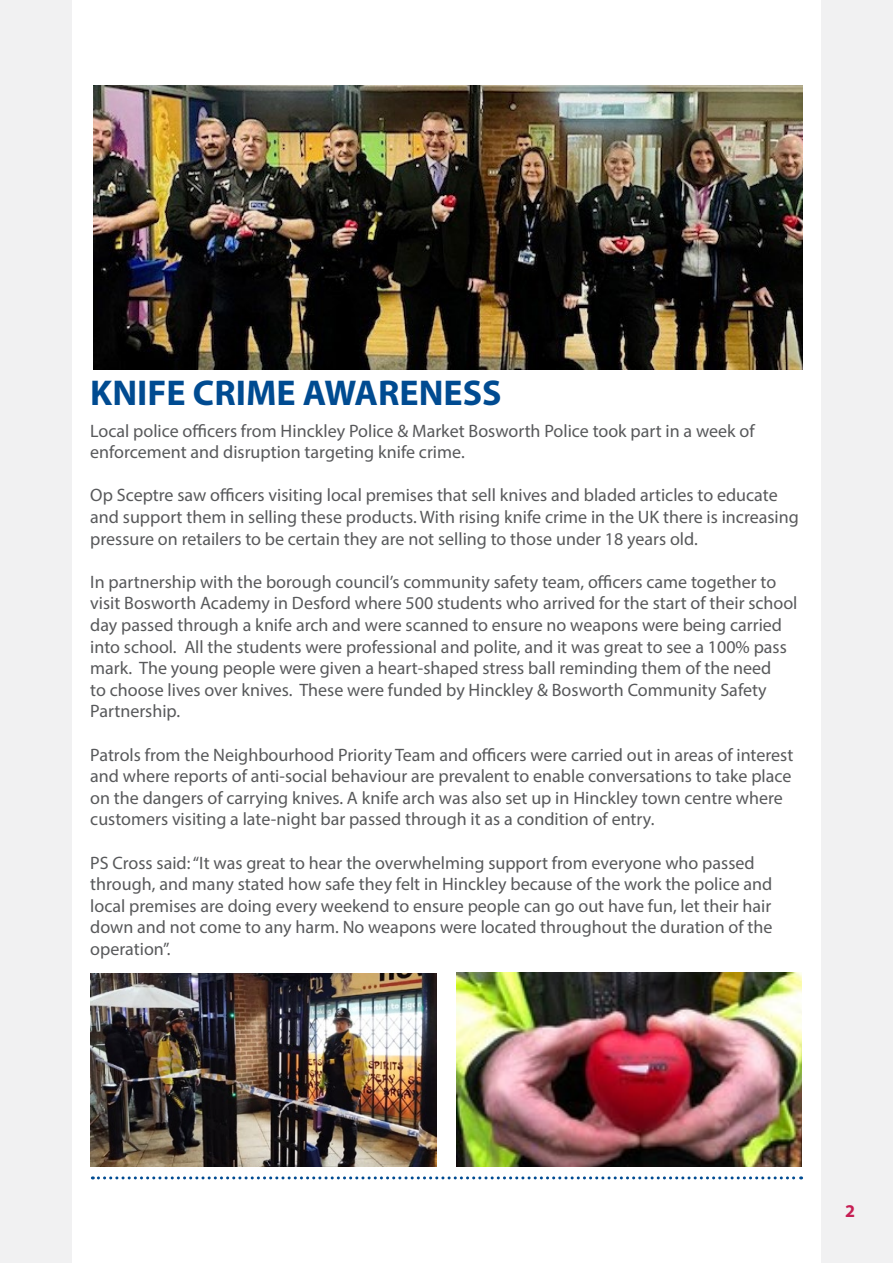
<style>
.page{position:relative;width:893px;height:1263px;background:#f1f1f2}
.page>*{position:absolute;margin:0;border:0;box-sizing:border-box;transform-origin:0 0}
.t1{font:700 36px "Myriad Pro";color:#004b91}
.Paragraph{font:18px/21.6px "Myriad Pro";color:#58595b}
.t2{font:700 18px "Myriad Pro";color:#c61f54}
</style>
<div class="page">
<div style="left:72px;top:0;width:749px;height:1263px;background:#fff"></div>
<svg style="left:92px;top:1176px;width:710px;height:3px"></svg>
<img style="left:94px;top:85px;width:709px;height:285px">
<img style="left:90px;top:973px;width:346px;height:193px">
<img style="left:457px;top:973px;width:344px;height:193px">
<h2 class="t1" style="left:90px;top:373px;width:413px">KNIFE CRIME AWARENESS</h2>
<p class="Paragraph" style="left:90px;top:419px;width:666px">Local police officers from Hinckley Police &amp; Market Bosworth Police took part in a week of enforcement and disruption targeting knife crime.</p>
<p class="Paragraph" style="left:90px;top:484px;width:710px">Op Sceptre saw officers visiting local premises that sell knives and bladed articles to educate and support them in selling these products. With rising knife crime in the UK there is increasing pressure on retailers to be certain they are not selling to those under 18 years old.</p>
<p class="Paragraph" style="left:90px;top:571px;width:709px">In partnership with the borough council’s community safety team, officers came together to visit Bosworth Academy in Desford where 500 students who arrived for the start of their school day passed through a knife arch and were scanned to ensure no weapons were being carried into school. All the students were professional and polite, and it was great to see a 100% pass mark. The young people were given a heart-shaped stress ball reminding them of the need<br>to choose lives over knives. These were funded by Hinckley &amp; Bosworth Community Safety Partnership.</p>
<p class="Paragraph" style="left:90px;top:743px;width:704px">Patrols from the Neighbourhood Priority Team and officers were carried out in areas of interest and where reports of anti-social behaviour are prevalent to enable conversations to take place on the dangers of carrying knives. A knife arch was also set up in Hinckley town centre where customers visiting a late-night bar passed through it as a condition of entry.</p>
<p class="Paragraph" style="left:90px;top:851px;width:684px">PS Cross said: “It was great to hear the overwhelming support from everyone who passed through, and many stated how safe they felt in Hinckley because of the work the police and local premises are doing every weekend to ensure people can go out have fun, let their hair down and not come to any harm. No weapons were located throughout the duration of the operation”.</p>
<p class="t2" style="left:845px;top:1201px;width:11px">2</p>
</div>
